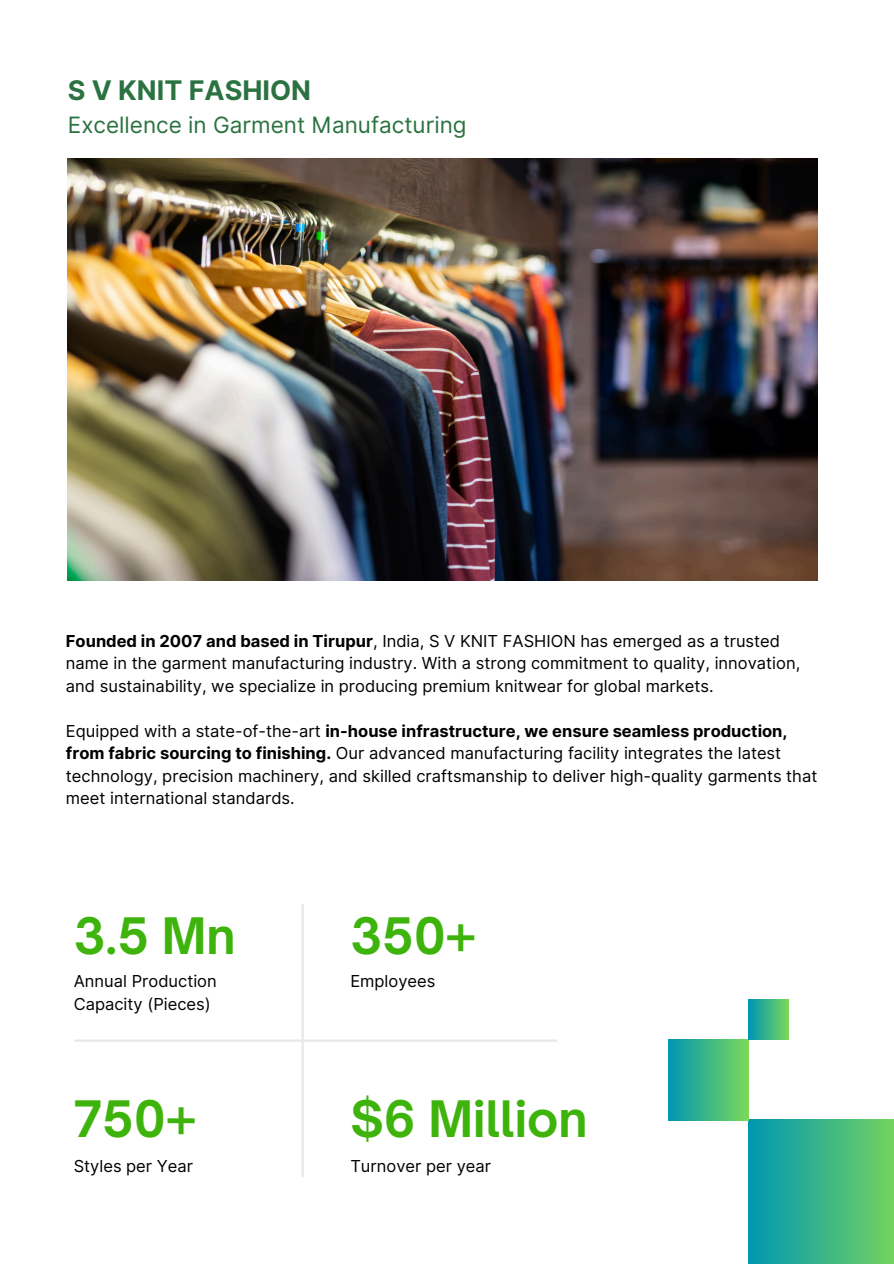
<style>
.page{position:relative;width:894px;height:1264px;background:#fff}
.page>*{position:absolute;margin:0;border:0;box-sizing:border-box;transform-origin:0 0}
.t1{font:700 48px "Open Sauce One";color:#3eb30c}
.t2{font:700 27px "Inter";color:#2b7241}
.t3{font:22.5px "Inter";color:#2b7241}
.t4{font:16.5px/22.5px "Inter";color:#000}
.s1{font-weight:700}
</style>
<div class="page">
<img style="left:68px;top:159px;width:749px;height:421px">
<div style="left:748px;top:1119px;width:145px;height:144px;background:linear-gradient(to right,#0096b3,#72d360)"></div>
<div style="left:667px;top:1039px;width:81px;height:81px;background:linear-gradient(to right,#0096b3,#7ad75a)"></div>
<hr style="left:301px;top:905px;width:3px;height:271px;background:#e8e8e8">
<hr style="left:75px;top:1039px;width:481px;height:2px;background:#e8e8e8">
<div style="left:748px;top:999px;width:40px;height:40px;background:linear-gradient(to right,#0095b4,#74d45e)"></div>
<h1 class="t2" style="left:68px;top:74px;width:244px">S V KNIT FASHION</h1>
<h1 class="t3" style="left:68px;top:111px;width:400px">Excellence in Garment Manufacturing</h1>
<h2 class="t4" style="left:66px;top:629px;width:735px"><span class="s1">Founded in 2007 and based in Tirupur</span>, India, S V KNIT FASHION has emerged as a trusted name in the garment manufacturing industry. With a strong commitment to quality, innovation, and sustainability, we specialize in producing premium knitwear for global markets.</h2>
<p class="t4" style="left:66px;top:719px;width:752px">Equipped with a state-of-the-art <span class="s1">in-house infrastructure, we ensure seamless production, from fabric sourcing to finishing.</span> Our advanced manufacturing facility integrates the latest technology, precision machinery, and skilled craftsmanship to deliver high-quality garments that meet international standards.</p>
<p class="t1" style="left:74px;top:905px;width:163px">3.5 Mn</p>
<p class="t1" style="left:350px;top:905px;width:127px">350+</p>
<h1 class="t4" style="left:74px;top:970px;width:144px">Annual Production<br>Capacity (Pieces)</h1>
<p class="t4" style="left:350px;top:970px;width:86px">Employees</p>
<p class="t1" style="left:74px;top:1088px;width:124px">750+</p>
<h1 class="t1" style="left:350px;top:1088px;width:239px">$6 Million</h1>
<p class="t4" style="left:74px;top:1154px;width:121px">Styles per Year</p>
<p class="t4" style="left:350px;top:1154px;width:142px">Turnover per year</p>
</div>
